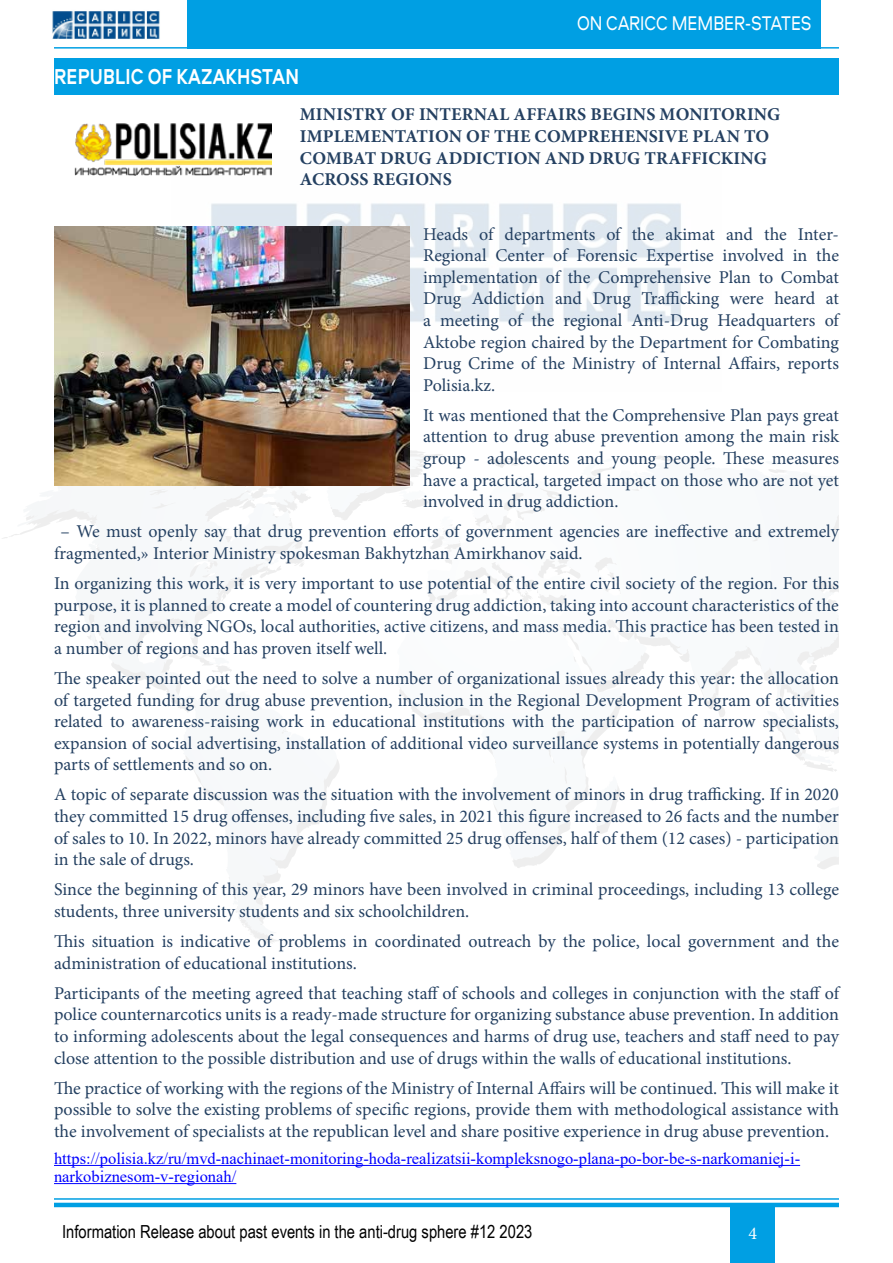
<style>
.page{position:relative;width:893px;height:1263px;background:#fff}
.page>*{position:absolute;margin:0;border:0;box-sizing:border-box;transform-origin:0 0}
.t1{font:700 22.5px "Aeroport";letter-spacing:.01em;color:#fff;scale:.8 1}
.t2{font:20.7px "Aeroport";color:#fff;scale:.8 1}
.t3{font:18px/21.6px "Minion Pro";color:#244061;text-align:justify}
.t4{font:700 18px/21.6px "Minion Pro";letter-spacing:.01em;color:#244061}
.t5{font:18px "Arial Narrow";color:#000}
.t6{font:18px "Minion Pro";color:#fff}
.t7{font:16.5px/18.1px "Times New Roman";color:#00f}
</style>
<div class="page">
<svg style="left:2px;top:450px;width:837px;height:493px"></svg>
<svg style="left:309px;top:457px;width:207px;height:56px"></svg>
<hr style="left:54px;top:1198px;width:785px;height:2px;background:#009fe3">
<hr style="left:54px;top:1203px;width:785px;height:4px;background:#009fe3">
<div style="left:730px;top:1207px;width:45px;height:56px;background:#009fe3"></div>
<hr style="left:54px;top:47px;width:785px;height:2px;background:#009fe3">
<div style="left:187px;top:0;width:634px;height:49px;background:#009fe3"></div>
<img style="left:172px;top:152px;width:509px;height:239px">
<img style="left:52px;top:11px;width:108px;height:28px">
<img style="left:74px;top:123px;width:197px;height:52px">
<div style="left:54px;top:58px;width:785px;height:37px;background:#009fe3"></div>
<hr style="left:54px;top:1165px;width:746px;height:1px;background:#00f">
<hr style="left:54px;top:1183px;width:182px;height:1px;background:#00f">
<img style="left:54px;top:226px;width:355px;height:260px">
<p class="t1" style="left:54px;top:60px;width:308px">REPUBLIC OF KAZAKHSTAN</p>
<p class="t2" style="left:577px;top:9px;width:294px">ON CARICC MEMBER-STATES</p>
<p class="t4" style="left:300px;top:104px;width:482px">MINISTRY OF INTERNAL AFFAIRS BEGINS MONITORING IMPLEMENTATION OF THE COMPREHENSIVE PLAN TO COMBAT DRUG ADDICTION AND DRUG TRAFFICKING ACROSS REGIONS</p>
<p class="t3" style="left:423px;top:223px;width:417px">Heads of departments of the akimat and the Inter-Regional Center of Forensic Expertise involved in the implementation of the Comprehensive Plan to Combat Drug Addiction and Drug Trafficking were heard at a meeting of the regional Anti-Drug Headquarters of Aktobe region chaired by the Department for Combating Drug Crime of the Ministry of Internal Affairs, reports Polisia.kz.</p>
<p class="t3" style="left:423px;top:404px;width:417px">It was mentioned that the Comprehensive Plan pays great attention to drug abuse prevention among the main risk group - adolescents and young people. These measures have a practical, targeted impact on those who are not yet involved in drug addiction.</p>
<p class="t3" style="left:54px;top:521px;width:786px;text-indent:6px">– We must openly say that drug prevention efforts of government agencies are ineffective and extremely fragmented,» Interior Ministry spokesman Bakhytzhan Amirkhanov said.</p>
<p class="t3" style="left:54px;top:573px;width:786px">In organizing this work, it is very important to use potential of the entire civil society of the region. For this purpose, it is planned to create a model of countering drug addiction, taking into account characteristics of the region and involving NGOs, local authorities, active citizens, and mass media. This practice has been tested in a number of regions and has proven itself well.</p>
<p class="t3" style="left:54px;top:667px;width:786px">The speaker pointed out the need to solve a number of organizational issues already this year: the allocation of targeted funding for drug abuse prevention, inclusion in the Regional Development Program of activities related to awareness-raising work in educational institutions with the participation of narrow specialists, expansion of social advertising, installation of additional video surveillance systems in potentially dangerous parts of settlements and so on.</p>
<p class="t3" style="left:54px;top:784px;width:786px">A topic of separate discussion was the situation with the involvement of minors in drug trafficking. If in 2020 they committed 15 drug offenses, including five sales, in 2021 this figure increased to 26 facts and the number of sales to 10. In 2022, minors have already committed 25 drug offenses, half of them (12 cases) - participation in the sale of drugs.</p>
<p class="t3" style="left:54px;top:879px;width:786px">Since the beginning of this year, 29 minors have been involved in criminal proceedings, including 13 college students, three university students and six schoolchildren.</p>
<p class="t3" style="left:54px;top:931px;width:786px">This situation is indicative of problems in coordinated outreach by the police, local government and the administration of educational institutions.</p>
<p class="t3" style="left:54px;top:982px;width:786px">Participants of the meeting agreed that teaching staff of schools and colleges in conjunction with the staff of police counternarcotics units is a ready-made structure for organizing substance abuse prevention. In addition to informing adolescents about the legal consequences and harms of drug use, teachers and staff need to pay close attention to the possible distribution and use of drugs within the walls of educational institutions.</p>
<p class="t3" style="left:54px;top:1077px;width:786px">The practice of working with the regions of the Ministry of Internal Affairs will be continued. This will make it possible to solve the existing problems of specific regions, provide them with methodological assistance with the involvement of specialists at the republican level and share positive experience in drug abuse prevention.</p>
<p class="t7" style="left:54px;top:1148px;width:748px">https://polisia.kz/ru/mvd-nachinaet-monitoring-hoda-realizatsii-kompleksnogo-plana-po-bor-be-s-narkomaniej-i&shy;narkobiznesom-v-regionah/</p>
<p class="t5" style="left:62px;top:1218px;width:472px">Information Release about past events in the anti-drug sphere #12 2023</p>
<p class="t6" style="left:748px;top:1221px;width:10px">4</p>
</div>
